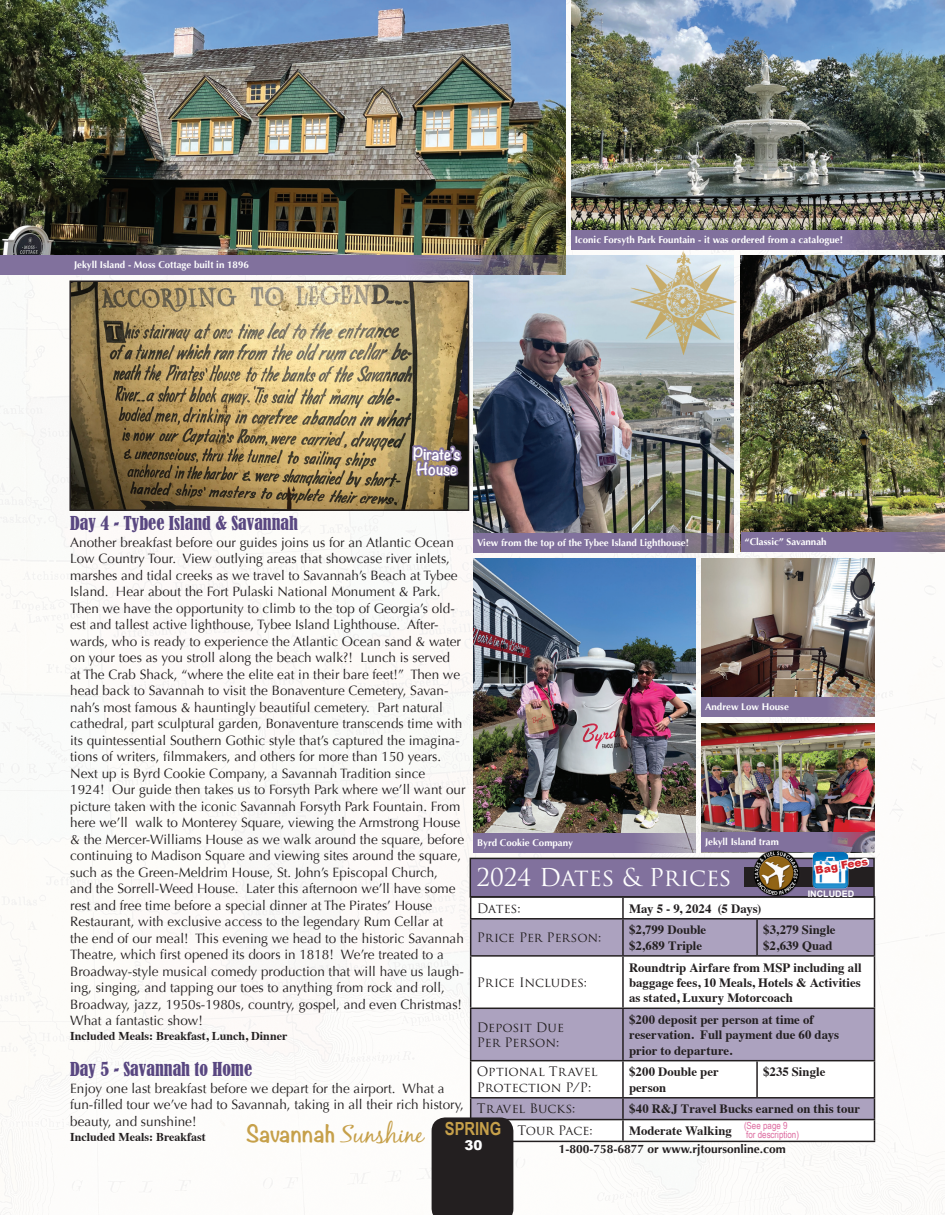
<style>
.page{position:relative;width:945px;height:1215px;background:#fff}
.page>*{position:absolute;margin:0;border:0;box-sizing:border-box;transform-origin:0 0}
.t1{font:24px "Trajan Pro";color:#fff}
.t2{font:700 21px "Noteworthy";color:#c6a04a}
.t3{font:condensed 18px "Bernard";color:#594781}
.t4{font:700 18px "Arial Narrow";color:#c6a04a}
.t5{font:700 15px/15px "Noteworthy";letter-spacing:-.01em;color:#fff}
.t6{font:13.5px/16.5px "Optima";color:#231f20}
.t7{font:900 13.5px "Arial";color:#fff}
.t8{font:700 12.75px/15.3px "Times";letter-spacing:.005em;color:#231f20}
.t9{font:12.75px "Trajan Pro";color:#231f20}
.t10{font:700 12px "Times";color:#231f20}
.t11{font:700 12px "Optima";color:#231f20}
.t12{font:900 10.5px "Arial";color:#d1232a}
.t13{font:700 9.75px "Optima";color:#fff}
.t14{font:9.75px "Arial Narrow";color:#dd6ca0}
.t15{font:700 9px "Arial";color:#fff}
.s1{font-family:"Black Jack";font-weight:400;font-size:24px}
</style>
<div class="page">
<img style="left:0;top:0;width:945px;height:1215px">
<svg style="left:471px;top:898px;width:403px;height:243px"></svg>
<svg style="left:471px;top:920px;width:403px;height:199px;fill:#aca2bf"></svg>
<svg style="left:470px;top:898px;width:1px;height:20px"></svg>
<hr style="left:622px;top:898px;width:2px;height:20px;background:#231f20">
<hr style="left:622px;top:1099px;width:2px;height:20px;background:#231f20">
<hr style="left:622px;top:1120px;width:2px;height:21px;background:#231f20">
<svg style="left:874px;top:1099px;width:1px;height:42px"></svg>
<hr style="left:470px;top:918px;width:153px;height:2px;background:#231f20">
<hr style="left:470px;top:920px;width:1px;height:35px;background:#231f20">
<hr style="left:470px;top:1097px;width:153px;height:2px;background:#231f20">
<hr style="left:470px;top:1119px;width:153px;height:1px;background:#231f20">
<hr style="left:470px;top:1141px;width:153px;height:1px;background:#231f20">
<hr style="left:623px;top:918px;width:134px;height:2px;background:#231f20">
<hr style="left:622px;top:920px;width:2px;height:35px;background:#231f20">
<hr style="left:757px;top:918px;width:118px;height:2px;background:#231f20">
<hr style="left:756px;top:920px;width:2px;height:35px;background:#231f20">
<hr style="left:874px;top:920px;width:1px;height:35px;background:#231f20">
<hr style="left:623px;top:1097px;width:134px;height:2px;background:#231f20">
<hr style="left:757px;top:1097px;width:118px;height:2px;background:#231f20">
<hr style="left:623px;top:1119px;width:134px;height:1px;background:#231f20">
<hr style="left:757px;top:1119px;width:118px;height:1px;background:#231f20">
<hr style="left:623px;top:1141px;width:134px;height:1px;background:#231f20">
<hr style="left:757px;top:1141px;width:118px;height:1px;background:#231f20">
<hr style="left:470px;top:955px;width:153px;height:2px;background:#231f20">
<hr style="left:470px;top:957px;width:1px;height:51px;background:#231f20">
<hr style="left:623px;top:955px;width:134px;height:2px;background:#231f20">
<hr style="left:622px;top:957px;width:2px;height:51px;background:#231f20">
<hr style="left:757px;top:955px;width:118px;height:2px;background:#231f20">
<hr style="left:874px;top:957px;width:1px;height:51px;background:#231f20">
<hr style="left:470px;top:1008px;width:153px;height:1px;background:#231f20">
<hr style="left:470px;top:1009px;width:1px;height:51px;background:#231f20">
<hr style="left:623px;top:1008px;width:134px;height:1px;background:#231f20">
<hr style="left:622px;top:1009px;width:2px;height:51px;background:#231f20">
<hr style="left:757px;top:1008px;width:118px;height:1px;background:#231f20">
<hr style="left:874px;top:1009px;width:1px;height:51px;background:#231f20">
<hr style="left:470px;top:1060px;width:153px;height:1px;background:#231f20">
<hr style="left:470px;top:1061px;width:1px;height:36px;background:#231f20">
<hr style="left:623px;top:1060px;width:134px;height:1px;background:#231f20">
<hr style="left:622px;top:1061px;width:2px;height:36px;background:#231f20">
<hr style="left:757px;top:1060px;width:118px;height:1px;background:#231f20">
<hr style="left:756px;top:1061px;width:2px;height:36px;background:#231f20">
<hr style="left:874px;top:1061px;width:1px;height:36px;background:#231f20">
<div style="left:470px;top:858px;width:404px;height:39px;background:#81719d"></div>
<div style="left:470px;top:858px;width:405px;height:40px;border:2px solid #231f20"></div>
<div style="left:744px;top:867px;width:129px;height:19px;background:#231f20"></div>
<img style="left:474px;top:256px;width:259px;height:277px">
<svg style="left:473px;top:533px;width:260px;height:19px;fill:#81719d"></svg>
<img style="left:0;top:0;width:566px;height:256px">
<svg style="left:0;top:256px;width:566px;height:19px;fill:#81719d"></svg>
<img style="left:473px;top:559px;width:223px;height:274px">
<img style="left:571px;top:0;width:374px;height:231px">
<svg style="left:571px;top:231px;width:374px;height:19px;fill:#81719d"></svg>
<svg style="left:473px;top:833px;width:223px;height:19px;fill:#81719d"></svg>
<img style="left:72px;top:283px;width:394px;height:225px">
<div style="left:69px;top:280px;width:400px;height:231px;border:2px solid #231f20"></div>
<svg style="left:432px;top:1099px;width:81px;height:116px"></svg>
<img style="left:740px;top:256px;width:205px;height:296px">
<img style="left:701px;top:559px;width:174px;height:138px">
<img style="left:701px;top:723px;width:174px;height:110px">
<svg style="left:701px;top:833px;width:174px;height:19px;fill:#81719d"></svg>
<svg style="left:701px;top:697px;width:174px;height:19px;fill:#81719d"></svg>
<svg style="left:741px;top:533px;width:204px;height:19px;fill:#81719d"></svg>
<img style="left:621px;top:247px;width:123px;height:114px">
<svg style="left:410px;top:416px;width:54px;height:84px"></svg>
<img style="left:746px;top:847px;width:56px;height:55px">
<img style="left:812px;top:853px;width:37px;height:2px">
<svg style="left:811px;top:855px;width:64px;height:63px"></svg>
<p class="t13" style="left:74px;top:260px;width:176px">Jekyll Island - Moss Cottage built in 1896</p>
<p class="t5" style="left:413px;top:446px;width:49px">Pirate’s<br>House</p>
<p class="t13" style="left:575px;top:234px;width:270px">Iconic Forsyth Park Fountain - it was ordered from a catalogue!</p>
<p class="t3" style="left:70px;top:513px;width:229px">Day 4 - Tybee Island &amp; Savannah</p>
<p class="t6" style="left:70px;top:534px;width:397px">Another breakfast before our guides joins us for an Atlantic Ocean Low Country Tour. View outlying areas that showcase river inlets, marshes and tidal creeks as we travel to Savannah’s Beach at Tybee Island. Hear about the Fort Pulaski National Monument &amp; Park.<br>Then we have the opportunity to climb to the top of Georgia’s old&shy;est and tallest active lighthouse, Tybee Island Lighthouse. After&shy;wards, who is ready to experience the Atlantic Ocean sand &amp; water on your toes as you stroll along the beach walk?! Lunch is served<br>at The Crab Shack, “where the elite eat in their bare feet!” Then we head back to Savannah to visit the Bonaventure Cemetery, Savan&shy;nah’s most famous &amp; hauntingly beautiful cemetery. Part natural cathedral, part sculptural garden, Bonaventure transcends time with its quintessential Southern Gothic style that’s captured the imagina&shy;tions of writers, filmmakers, and others for more than 150 years.<br>Next up is Byrd Cookie Company, a Savannah Tradition since<br>1924! Our guide then takes us to Forsyth Park where we’ll want our picture taken with the iconic Savannah Forsyth Park Fountain. From here we’ll walk to Monterey Square, viewing the Armstrong House &amp; the Mercer-Williams House as we walk around the square, before continuing to Madison Square and viewing sites around the square, such as the Green-Meldrim House, St. John’s Episcopal Church,<br>and the Sorrell-Weed House. Later this afternoon we’ll have some rest and free time before a special dinner at The Pirates’ House Restaurant, with exclusive access to the legendary Rum Cellar at<br>the end of our meal! This evening we head to the historic Savannah Theatre, which first opened its doors in 1818! We’re treated to a Broadway-style musical comedy production that will have us laugh&shy;ing, singing, and tapping our toes to anything from rock and roll, Broadway, jazz, 1950s-1980s, country, gospel, and even Christmas!<br>What a fantastic show!</p>
<p class="t10" style="left:70px;top:1025px;width:219px">Included Meals: Breakfast, Lunch, Dinner</p>
<p class="t3" style="left:70px;top:1059px;width:183px">Day 5 - Savannah to Home</p>
<p class="t6" style="left:70px;top:1080px;width:395px">Enjoy one last breakfast before we depart for the airport. What a fun-filled tour we’ve had to Savannah, taking in all their rich history, beauty, and sunshine!</p>
<p class="t10" style="left:70px;top:1125px;width:137px">Included Meals: Breakfast</p>
<p class="t13" style="left:745px;top:536px;width:83px">“Classic” Savannah</p>
<p class="t13" style="left:477px;top:537px;width:213px">View from the top of the Tybee Island Lighthouse!</p>
<p class="t13" style="left:705px;top:701px;width:85px">Andrew Low House</p>
<p class="t13" style="left:705px;top:836px;width:75px">Jekyll Island tram</p>
<p class="t13" style="left:477px;top:837px;width:97px">Byrd Cookie Company</p>
<p class="t12" style="left:814px;top:863px;width:54px;rotate:-11deg">Bag Fees</p>
<p class="t1" style="left:476px;top:862px;width:257px">2024 Dates &amp; Prices</p>
<p class="t15" style="left:808px;top:888px;width:48px">INCLUDED</p>
<p class="t9" style="left:477px;top:900px;width:45px">Dates:</p>
<p class="t8" style="left:629px;top:899px;width:134px">May 5 - 9, 2024 (5 Days)</p>
<p class="t9" style="left:477px;top:929px;width:126px">Price Per Person:</p>
<p class="t8" style="left:629px;top:921px;width:79px">$2,799 Double</p>
<p class="t8" style="left:629px;top:936px;width:75px">$2,689 Triple</p>
<p class="t8" style="left:763px;top:921px;width:74px">$3,279 Single</p>
<p class="t8" style="left:763px;top:936px;width:71px">$2,639 Quad</p>
<p class="t8" style="left:629px;top:958px;width:234px;text-align:justify">Roundtrip Airfare from MSP including all baggage fees, 10 Meals, Hotels &amp; Activities as stated, Luxury Motorcoach</p>
<p class="t9" style="left:477px;top:974px;width:112px">Price Includes:</p>
<p class="t8" style="left:629px;top:1011px;width:186px">$200 deposit per person at time of</p>
<p class="t8" style="left:629px;top:1026px;width:211px">reservation. Full payment due 60 days prior to departure.</p>
<p class="t9" style="left:477px;top:1019px;width:89px">Deposit Due</p>
<p class="t9" style="left:477px;top:1034px;width:84px">Per Person:</p>
<p class="t9" style="left:477px;top:1064px;width:122px">Optional Travel</p>
<p class="t9" style="left:477px;top:1079px;width:116px">Protection P/P:</p>
<p class="t8" style="left:629px;top:1063px;width:91px">$200 Double per person</p>
<p class="t8" style="left:763px;top:1063px;width:64px">$235 Single</p>
<p class="t9" style="left:477px;top:1101px;width:100px">Travel Bucks:</p>
<p class="t8" style="left:629px;top:1100px;width:233px">$40 R&amp;J Travel Bucks earned on this tour</p>
<p class="t9" style="left:518px;top:1123px;width:77px">Tour Pace:</p>
<p class="t8" style="left:629px;top:1122px;width:104px">Moderate Walking</p>
<p class="t2" style="left:246px;top:1115px;width:179px">Savannah <span class="s1">Sunshine</span></p>
<p class="t4" style="left:445px;top:1115px;width:58px">SPRING</p>
<p class="t7" style="left:465px;top:1135px;width:20px">30</p>
<p class="t14" style="left:744px;top:1119px;width:45px">(See page 9</p>
<p class="t14" style="left:746px;top:1128px;width:54px">for description)</p>
<p class="t11" style="left:559px;top:1142px;width:229px">1-800-758-6877 or www.rjtoursonline.com</p>
</div>
